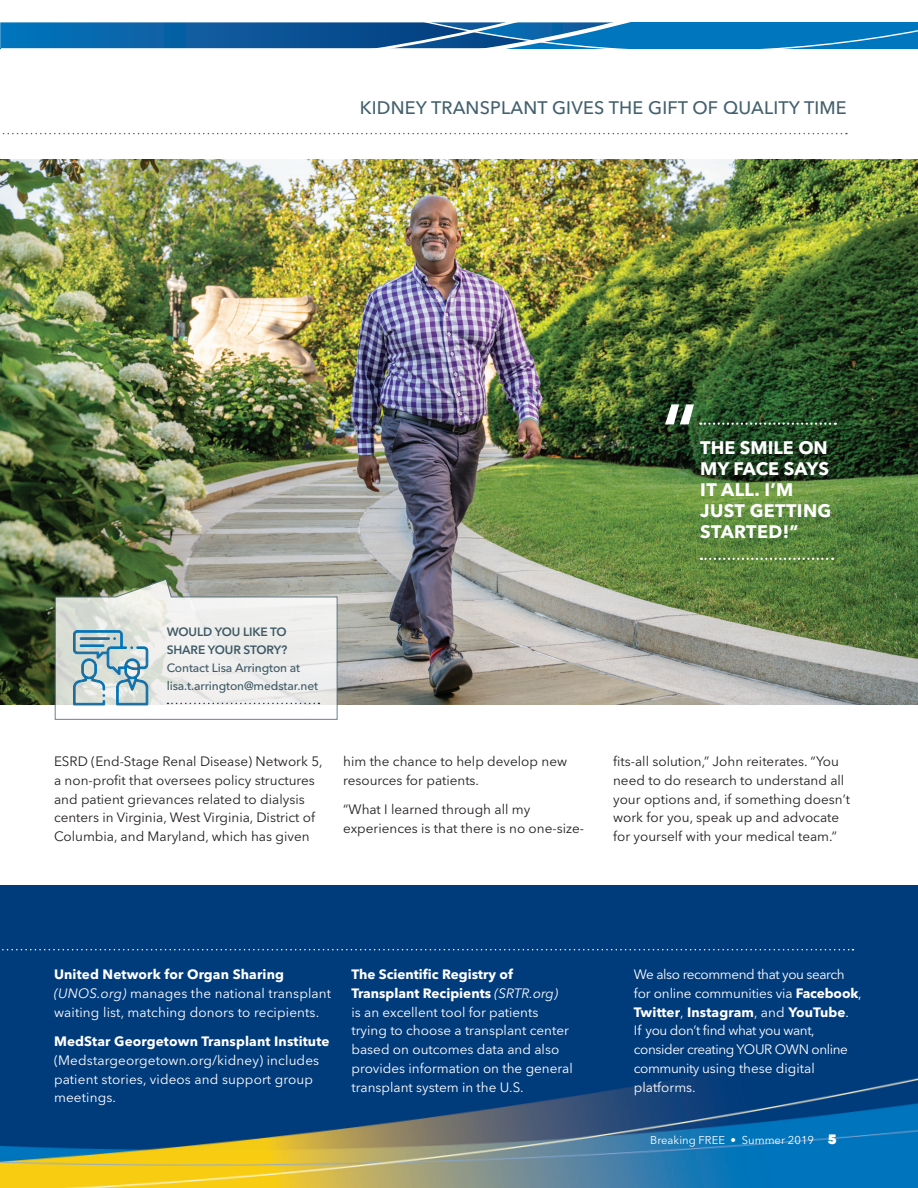
<style>
.page{position:relative;width:918px;height:1188px;background:#fff}
.page>*{position:absolute;margin:0;border:0;box-sizing:border-box;transform-origin:0 0}
.t1{font:600 75.75px "Avenir Next LT Pro";color:#fff}
.t2{font:700 18px/21px "Avenir Next LT Pro";letter-spacing:.005em;color:#fff}
.t3{font:500 18px "Avenir Next LT Pro";letter-spacing:.01em;color:#43616e}
.t4{font:13.5px/18.8px "Avenir Next LT Pro";color:#231f20}
.t5{font:13.5px/18.8px "Avenir Next LT Pro";color:#fff}
.t6{font:13.5px/18.8px "Avenir Next LT Pro";letter-spacing:-.03em;color:#fff}
.t7{font:700 13.5px "Avenir Next LT Pro";letter-spacing:.01em;color:#fff}
.t8{font:500 12px/18px "Avenir Next LT Pro";letter-spacing:-.01em;color:#43616e}
.t9{font:600 12px/18px "Avenir Next LT Pro";letter-spacing:-.01em;color:#43616e}
.t10{font:11.25px "Avenir Next LT Pro";color:#fff}
.s1{font-weight:700}
.s2{font-style:italic}
.s3{font-weight:800;font-size:13.5px}
</style>
<div class="page">
<img style="left:0;top:886px;width:918px;height:302px">
<svg style="left:0;top:22px;width:918px;height:26px;background:#156eaf"></svg>
<svg style="left:0;top:949px;width:853px;height:1px"></svg>
<svg style="left:2px;top:133px;width:845px;height:1px"></svg>
<img style="left:0;top:159px;width:918px;height:545px">
<svg style="left:54px;top:578px;width:284px;height:142px"></svg>
<svg style="left:700px;top:423px;width:136px;height:2px"></svg>
<svg style="left:701px;top:558px;width:132px;height:2px"></svg>
<h2 class="t3" style="left:360px;top:97px;width:489px">KIDNEY TRANSPLANT GIVES THE GIFT OF QUALITY TIME</h2>
<h1 class="t1" style="left:662px;top:386px;width:37px">“</h1>
<p class="t9" style="left:167px;top:623px;width:122px">WOULD YOU LIKE TO<br>SHARE YOUR STORY?</p>
<p class="t8" style="left:167px;top:659px;width:153px">Contact Lisa Arrington at lisa.t.arrington@medstar.net</p>
<h2 class="t2" style="left:700px;top:437px;width:133px">THE SMILE ON<br>MY FACE SAYS<br>IT ALL. I’M<br>JUST GETTING<br>STARTED!”</h2>
<p class="t4" style="left:54px;top:752px;width:270px">ESRD (End-Stage Renal Disease) Network 5, a non-profit that oversees policy structures and patient grievances related to dialysis centers in Virginia, West Virginia, District of Columbia, and Maryland, which has given</p>
<p class="t4" style="left:613px;top:752px;width:238px">fits-all solution,” John reiterates. “You need to do research to understand all your options and, if something doesn’t work for you, speak up and advocate for yourself with your medical team.”</p>
<p class="t4" style="left:343px;top:752px;width:226px">him the chance to help develop new resources for patients.</p>
<p class="t4" style="left:343px;top:800px;width:243px">“What I learned through all my experiences is that there is no one-size-</p>
<p class="t5" style="left:54px;top:965px;width:279px"><span class="s1">United Network for Organ Sharing </span><span class="s2">(UNOS.org)</span> manages the national transplant waiting list, matching donors to recipients.</p>
<p class="t7" style="left:54px;top:1033px;width:277px">MedStar Georgetown Transplant Institute</p>
<p class="t5" style="left:54px;top:1051px;width:267px">(Medstargeorgetown.org/kidney) includes patient stories, videos and support group meetings.</p>
<p class="t5" style="left:351px;top:965px;width:223px"><span class="s1">The Scientific Registry of<br>Transplant Recipients</span> <span class="s2">(SRTR.org)<br></span>is an excellent tool for patients trying to choose a transplant center based on outcomes data and also provides information on the general transplant system in the U.S.</p>
<p class="t6" style="left:634px;top:965px;width:229px">We also recommend that you search for online communities via <span class="s1">Facebook</span>,<br><span class="s1">Twitter</span>, <span class="s1">Instagram</span>, and <span class="s1">YouTube</span>.<br>If you don’t find what you want, consider creating YOUR OWN online community using these digital platforms.</p>
<p class="t10" style="left:650px;top:1134px;width:188px">Breaking FREE • Summer 2019 <span class="s3">5</span></p>
</div>
